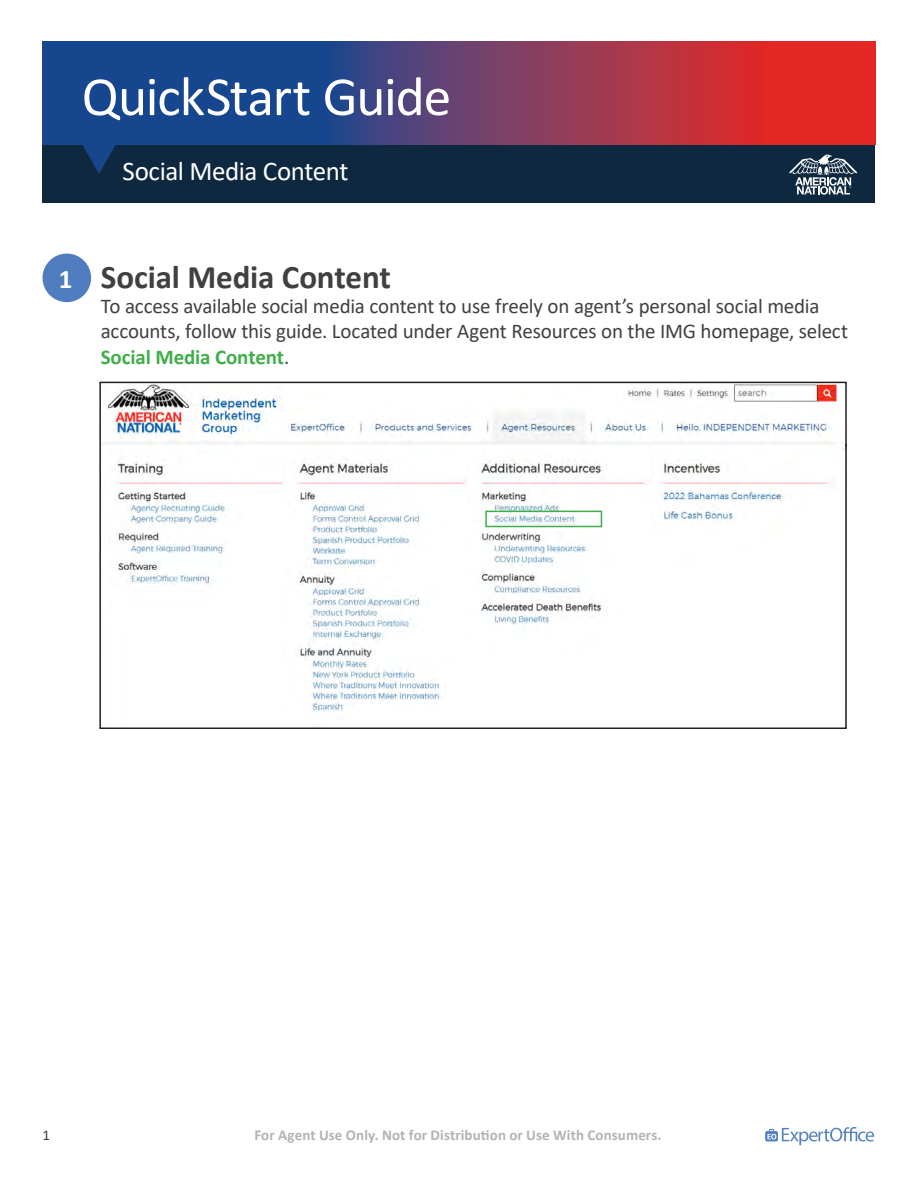
<style>
.page{position:relative;width:918px;height:1188px;background:#fff}
.page>*{position:absolute;margin:0;border:0;box-sizing:border-box;transform-origin:0 0}
.t1{font:55.65px "Calibri";letter-spacing:-.02em;color:#fff}
.t2{font:700 33px "Calibri";letter-spacing:-.005em;color:#404041}
.t3{font:27px "Calibri";letter-spacing:-.02em;color:#fff}
.t4{font:700 27px "Calibri";color:#fff}
.t5{font:21px/25.2px "Calibri";letter-spacing:-.01em;color:#404041}
.t6{font:700 15px "Calibri";letter-spacing:.005em;color:#b2b3b5}
.t7{font:15px "Calibri";color:#404041}
.s1{font-weight:700;color:#40ae49}
</style>
<div class="page">
<svg style="left:765px;top:1127px;width:109px;height:18px"></svg>
<div style="left:43px;top:145px;width:832px;height:57px;background:#0e2840"></div>
<svg style="left:82px;top:145px;width:34px;height:29px"></svg>
<svg style="left:789px;top:155px;width:68px;height:40px"></svg>
<svg style="left:43px;top:42px;width:832px;height:103px;background:#6d3c65"></svg>
<div style="left:43px;top:254px;width:48px;height:48px;background:#507dbf;border-radius:50%"></div>
<img style="left:102px;top:385px;width:742px;height:328px">
<div style="left:99px;top:382px;width:748px;height:347px;border:2px solid #231f20"></div>
<div style="left:485px;top:511px;width:117px;height:16px;border:2px solid #40ae49"></div>
<h1 class="t1" style="left:82px;top:58px;width:371px">QuickStart Guide</h1>
<p class="t3" style="left:122px;top:152px;width:228px">Social Media Content</p>
<p class="t4" style="left:59px;top:260px;width:15px">1</p>
<p class="t2" style="left:101px;top:254px;width:292px">Social Media Content</p>
<p class="t5" style="left:101px;top:293px;width:749px">To access available social media content to use freely on agent’s personal social media accounts, follow this guide. Located under Agent Resources on the IMG homepage, select<br><span class="s1">Social Media Content</span>.</p>
<p class="t7" style="left:43px;top:1125px;width:9px">1</p>
<p class="t6" style="left:254px;top:1124px;width:409px">For Agent Use Only. Not for Distribution or Use With Consumers.</p>
</div>
